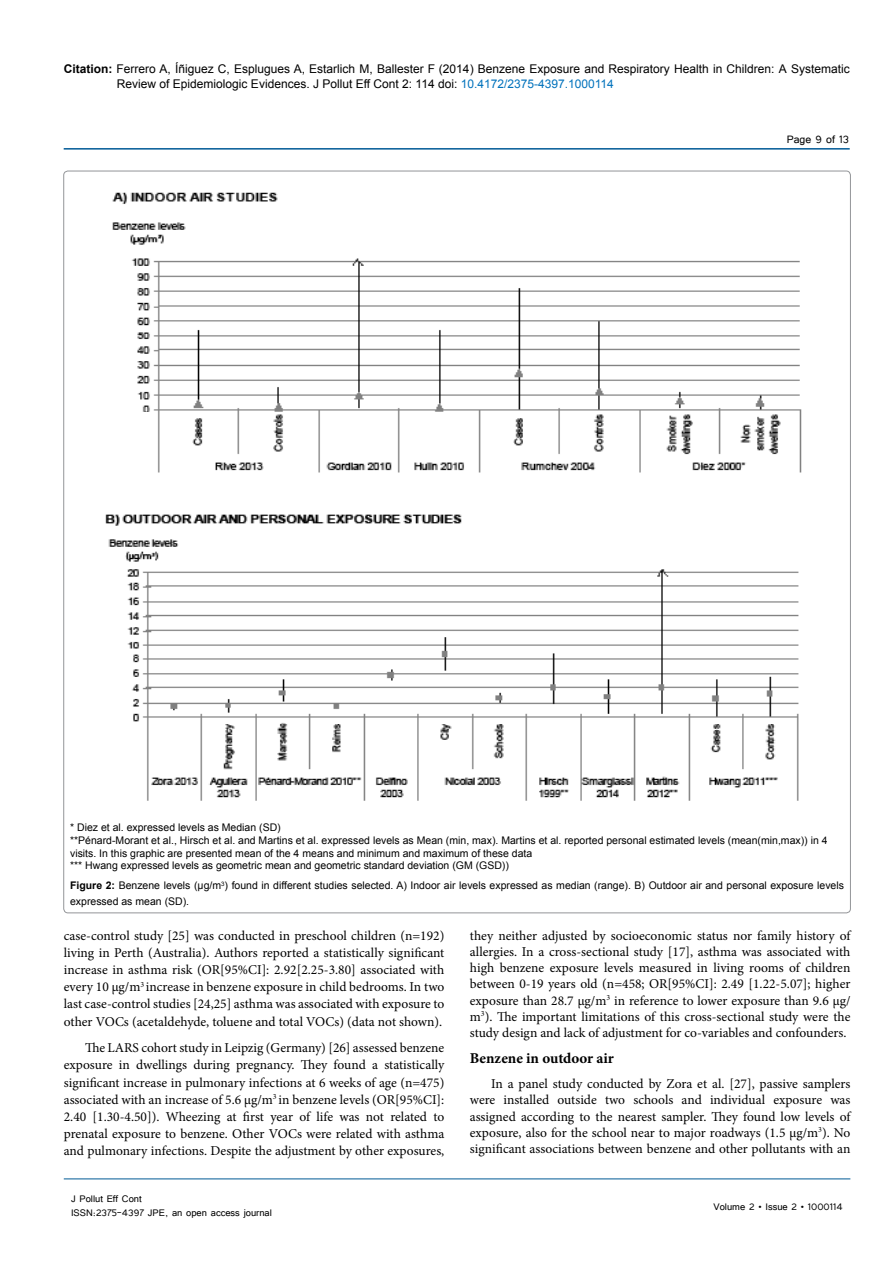
<style>
.page{position:relative;width:893px;height:1263px;background:#fff}
.page>*{position:absolute;margin:0;border:0;box-sizing:border-box;transform-origin:0 0}
.t1{font:700 15px "Minion Pro";color:#000}
.t2{font:13.5px/17.2px "Minion Pro";color:#000;text-align:justify}
.t3{font:13.5px "Tunga";color:#000}
.t4{font:12px/15px "Arial";color:#000}
.t5{font:12px/14.4px "Tunga";color:#000}
.t6{font:10.5px/12.6px "Arial";color:#000}
.s1{font-weight:700}
.s2{color:#0072bc}
</style>
<div class="page">
<hr style="left:64px;top:148px;width:786px;height:2px;background:#005a96">
<hr style="left:64px;top:1179px;width:786px;height:1px;background:#005a96">
<img style="left:105px;top:192px;width:697px;height:609px">
<p class="t4" style="left:117px;top:61px;width:734px;text-indent:-53px"><span class="s1">Citation:</span> Ferrero A, Íñiguez C, Esplugues A, Estarlich M, Ballester F (2014) Benzene Exposure and Respiratory Health in Children: A Systematic<br>Review of Epidemiologic Evidences. J Pollut Eff Cont 2: 114 doi: <span class="s2">10.4172/2375-4397.1000114</span></p>
<p class="t3" style="left:787px;top:131px;width:64px">Page 9 of 13</p>
<p class="t6" style="left:70px;top:821px;width:759px">* Diez et al. expressed levels as Median (SD)<br>**Pénard-Morant et al., Hirsch et al. and Martins et al. expressed levels as Mean (min, max). Martins et al. reported personal estimated levels (mean(min,max)) in 4 visits. In this graphic are presented mean of the 4 means and minimum and maximum of these data<br>*** Hwang expressed levels as geometric mean and geometric standard deviation (GM (GSD))</p>
<p class="t6" style="left:70px;top:878px;width:775px;line-height:15.8px"><span class="s1">Figure 2:</span> Benzene levels (μg/m<sup>3</sup>) found in different studies selected. A) Indoor air levels expressed as median (range). B) Outdoor air and personal exposure levels expressed as mean (SD).</p>
<p class="t2" style="left:64px;top:927px;width:382px">case-control study [25] was conducted in preschool children (n=192) living in Perth (Australia). Authors reported a statistically significant increase in asthma risk (OR[95%CI]: 2.92[2.25-3.80] associated with every 10 μg/m<sup>3</sup> increase in benzene exposure in child bedrooms. In two last case-control studies [24,25] asthma was associated with exposure to other VOCs (acetaldehyde, toluene and total VOCs) (data not shown).</p>
<p class="t2" style="left:64px;top:1039px;width:382px;text-indent:21px">The LARS cohort study in Leipzig (Germany) [26] assessed benzene exposure in dwellings during pregnancy. They found a statistically significant increase in pulmonary infections at 6 weeks of age (n=475) associated with an increase of 5.6 μg/m<sup>3</sup> in benzene levels (OR[95%CI]:<br>2.40 [1.30-4.50]). Wheezing at first year of life was not related to prenatal exposure to benzene. Other VOCs were related with asthma and pulmonary infections. Despite the adjustment by other exposures,</p>
<p class="t5" style="left:71px;top:1190px;width:202px">J Pollut Eff Cont<br>ISSN:2375-4397 JPE, an open access journal</p>
<p class="t2" style="left:470px;top:927px;width:382px;line-height:16.2px">they neither adjusted by socioeconomic status nor family history of allergies. In a cross-sectional study [17], asthma was associated with high benzene exposure levels measured in living rooms of children between 0-19 years old (n=458; OR[95%CI]: 2.49 [1.22-5.07]; higher exposure than 28.7 μg/m<sup>3</sup> in reference to lower exposure than 9.6 μg/ m<sup>3</sup>). The important limitations of this cross-sectional study were the study design and lack of adjustment for co-variables and confounders.</p>
<p class="t1" style="left:470px;top:1048px;width:146px">Benzene in outdoor air</p>
<p class="t2" style="left:470px;top:1076px;width:382px;line-height:16.2px;text-indent:21px">In a panel study conducted by Zora et al. [27], passive samplers were installed outside two schools and individual exposure was assigned according to the nearest sampler. They found low levels of exposure, also for the school near to major roadways (1.5 µg/m<sup>3</sup>). No significant associations between benzene and other pollutants with an</p>
<p class="t5" style="left:713px;top:1199px;width:131px">Volume 2 • Issue 2 • 1000114</p>
</div>
